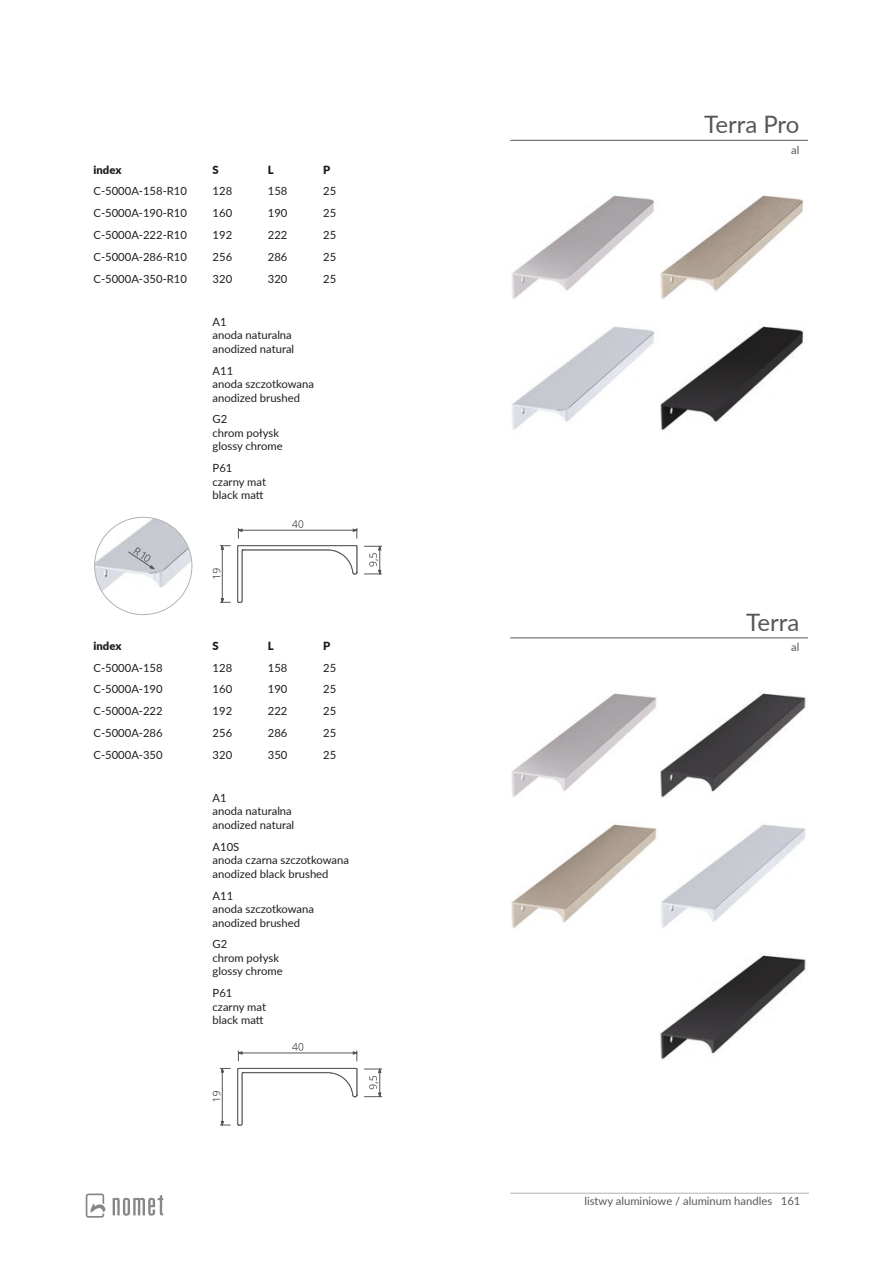
<style>
.page{position:relative;width:893px;height:1263px;background:#fff}
.page>*{position:absolute;margin:0;border:0;box-sizing:border-box;transform-origin:0 0}
.t1{font:24px "Lato";letter-spacing:-.01em;color:#575756}
.t2{font:11.25px/13.5px "Lato";color:#1d1d1b}
.t3{font:11.25px "Lato";color:#575756}
.t4{font:900 11.25px "Lato";color:#1d1d1b}
</style>
<div class="page">
<hr style="left:510px;top:1193px;width:299px;height:1px;background:#b2b2b2">
<svg style="left:113px;top:1195px;width:50px;height:21px"></svg>
<svg style="left:86px;top:1193px;width:20px;height:25px"></svg>
<img style="left:95px;top:517px;width:97px;height:98px;border-radius:49px">
<hr style="left:510px;top:140px;width:298px;height:1px;background:#575756">
<hr style="left:510px;top:638px;width:298px;height:1px;background:#575756">
<svg style="left:237px;top:1067px;width:121px;height:59px"></svg>
<svg style="left:220px;top:1119px;width:10px;height:7px"></svg>
<svg style="left:237px;top:1050px;width:7px;height:11px"></svg>
<svg style="left:220px;top:1068px;width:10px;height:6px"></svg>
<svg style="left:351px;top:1050px;width:7px;height:11px"></svg>
<hr style="left:222px;top:1068px;width:1px;height:57px;background:#575756">
<hr style="left:238px;top:1053px;width:119px;height:1px;background:#575756">
<svg style="left:213px;top:1091px;width:7px;height:10px"></svg>
<svg style="left:292px;top:1043px;width:11px;height:8px"></svg>
<svg style="left:364px;top:1068px;width:18px;height:30px"></svg>
<svg style="left:237px;top:545px;width:121px;height:58px"></svg>
<svg style="left:220px;top:596px;width:10px;height:7px"></svg>
<svg style="left:237px;top:528px;width:7px;height:10px"></svg>
<svg style="left:220px;top:545px;width:10px;height:7px"></svg>
<svg style="left:351px;top:528px;width:7px;height:10px"></svg>
<hr style="left:222px;top:546px;width:1px;height:56px;background:#575756">
<hr style="left:238px;top:530px;width:119px;height:1px;background:#575756">
<svg style="left:213px;top:568px;width:7px;height:11px"></svg>
<svg style="left:292px;top:520px;width:11px;height:8px"></svg>
<svg style="left:364px;top:545px;width:18px;height:30px"></svg>
<svg style="left:128px;top:547px;width:27px;height:23px"></svg>
<img style="left:511px;top:195px;width:293px;height:236px">
<img style="left:511px;top:693px;width:146px;height:235px">
<img style="left:660px;top:693px;width:146px;height:367px">
<p class="t4" style="left:94px;top:161px;width:29px">index</p>
<p class="t4" style="left:213px;top:161px;width:8px">S</p>
<p class="t4" style="left:268px;top:161px;width:7px">L</p>
<p class="t4" style="left:323px;top:161px;width:9px">P</p>
<p class="t2" style="left:94px;top:184px;width:95px">C-5000A-158-R10</p>
<p class="t2" style="left:213px;top:184px;width:21px">128</p>
<p class="t2" style="left:268px;top:184px;width:21px">158</p>
<p class="t2" style="left:323px;top:184px;width:15px">25</p>
<p class="t2" style="left:94px;top:206px;width:95px">C-5000A-190-R10</p>
<p class="t2" style="left:213px;top:206px;width:21px">160</p>
<p class="t2" style="left:268px;top:206px;width:21px">190</p>
<p class="t2" style="left:323px;top:206px;width:15px">25</p>
<p class="t2" style="left:94px;top:228px;width:95px">C-5000A-222-R10</p>
<p class="t2" style="left:213px;top:228px;width:21px">192</p>
<p class="t2" style="left:268px;top:228px;width:21px">222</p>
<p class="t2" style="left:323px;top:228px;width:15px">25</p>
<p class="t2" style="left:94px;top:249px;width:95px">C-5000A-286-R10</p>
<p class="t2" style="left:213px;top:249px;width:21px">256</p>
<p class="t2" style="left:268px;top:249px;width:21px">286</p>
<p class="t2" style="left:323px;top:249px;width:15px">25</p>
<p class="t2" style="left:94px;top:271px;width:95px">C-5000A-350-R10</p>
<p class="t2" style="left:213px;top:271px;width:21px">320</p>
<p class="t2" style="left:268px;top:271px;width:21px">320</p>
<p class="t2" style="left:323px;top:271px;width:15px">25</p>
<p class="t2" style="left:213px;top:314px;width:83px">A1<br>anoda naturalna anodized natural</p>
<p class="t2" style="left:213px;top:363px;width:103px">A11<br>anoda szczotkowana anodized brushed</p>
<p class="t2" style="left:213px;top:412px;width:72px">G2<br>chrom połysk glossy chrome</p>
<p class="t2" style="left:213px;top:461px;width:55px">P61 czarny mat black matt</p>
<p class="t4" style="left:94px;top:637px;width:29px">index</p>
<p class="t4" style="left:213px;top:637px;width:8px">S</p>
<p class="t4" style="left:268px;top:637px;width:7px">L</p>
<p class="t4" style="left:323px;top:637px;width:9px">P</p>
<p class="t2" style="left:94px;top:660px;width:71px">C-5000A-158</p>
<p class="t2" style="left:213px;top:660px;width:21px">128</p>
<p class="t2" style="left:268px;top:660px;width:21px">158</p>
<p class="t2" style="left:323px;top:660px;width:15px">25</p>
<p class="t2" style="left:94px;top:682px;width:71px">C-5000A-190</p>
<p class="t2" style="left:213px;top:682px;width:21px">160</p>
<p class="t2" style="left:268px;top:682px;width:21px">190</p>
<p class="t2" style="left:323px;top:682px;width:15px">25</p>
<p class="t2" style="left:94px;top:704px;width:71px">C-5000A-222</p>
<p class="t2" style="left:213px;top:704px;width:21px">192</p>
<p class="t2" style="left:268px;top:704px;width:21px">222</p>
<p class="t2" style="left:323px;top:704px;width:15px">25</p>
<p class="t2" style="left:94px;top:726px;width:71px">C-5000A-286</p>
<p class="t2" style="left:213px;top:726px;width:21px">256</p>
<p class="t2" style="left:268px;top:726px;width:21px">286</p>
<p class="t2" style="left:323px;top:726px;width:15px">25</p>
<p class="t2" style="left:94px;top:747px;width:71px">C-5000A-350</p>
<p class="t2" style="left:213px;top:747px;width:21px">320</p>
<p class="t2" style="left:268px;top:747px;width:21px">350</p>
<p class="t2" style="left:323px;top:747px;width:15px">25</p>
<p class="t2" style="left:213px;top:791px;width:83px">A1<br>anoda naturalna anodized natural</p>
<p class="t2" style="left:213px;top:839px;width:138px">A10S<br>anoda czarna szczotkowana anodized black brushed</p>
<p class="t2" style="left:213px;top:888px;width:103px">A11<br>anoda szczotkowana anodized brushed</p>
<p class="t2" style="left:213px;top:937px;width:72px">G2<br>chrom połysk glossy chrome</p>
<p class="t2" style="left:213px;top:986px;width:55px">P61 czarny mat black matt</p>
<h1 class="t1" style="left:704px;top:107px;width:97px">Terra Pro</h1>
<p class="t3" style="left:791px;top:142px;width:10px">al</p>
<h1 class="t1" style="left:746px;top:605px;width:55px">Terra</h1>
<p class="t3" style="left:791px;top:639px;width:10px">al</p>
<p class="t3" style="left:584px;top:1193px;width:218px">listwy aluminiowe / aluminum handles 161</p>
</div>
